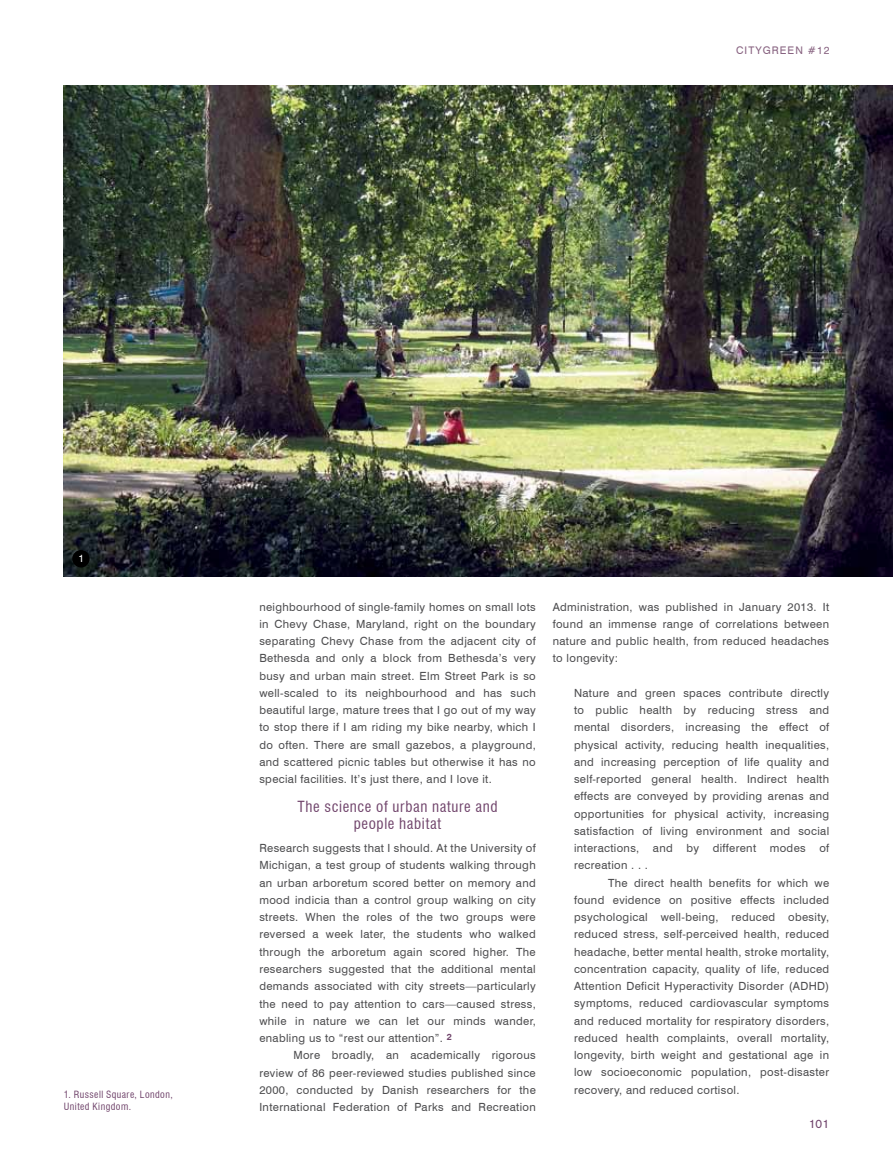
<style>
.page{position:relative;width:893px;height:1170px;background:#fff}
.page>*{position:absolute;margin:0;border:0;box-sizing:border-box;transform-origin:0 0}
.t1{font:condensed 15px/17.2px "Swiss 721 BT";letter-spacing:.04em;color:#71456c;text-align:center}
.t2{font:12px "Akzidenz Grotesk";color:#71456c}
.t3{font:11.25px/17.2px "Swiss 721 BT";letter-spacing:.03em;color:#4d4d4f;text-align:justify}
.t4{font:10.5px "Swiss 721 BT";letter-spacing:.1em;color:#876280}
.t5{font:10.5px "Swiss 721 BT";color:#fff}
.t6{font:condensed 9.75px/12.8px "Swiss 721 BT";letter-spacing:.045em;color:#71456c}
</style>
<div class="page">
<img style="left:64px;top:85px;width:829px;height:491px">
<div style="left:72px;top:550px;width:18px;height:17px;background:#000;border-radius:50%"></div>
<p class="t4" style="left:736px;top:44px;width:95px">CITYGREEN #12</p>
<p class="t5" style="left:78px;top:552px;width:7px">1</p>
<p class="t6" style="left:64px;top:1087px;width:111px">1. Russell Square, London,<br>United Kingdom.</p>
<p class="t3" style="left:259px;top:597px;width:278px">neighbourhood of single-family homes on small lots in Chevy Chase, Maryland, right on the boundary separating Chevy Chase from the adjacent city of Bethesda and only a block from Bethesda’s very busy and urban main street. Elm Street Park is so well-scaled to its neighbourhood and has such beautiful large, mature trees that I go out of my way to stop there if I am riding my bike nearby, which I do often. There are small gazebos, a playground, and scattered picnic tables but otherwise it has no special facilities. It’s just there, and I love it.</p>
<h1 class="t1" style="left:298px;top:797px;width:201px">The science of urban nature and people habitat</h1>
<p class="t3" style="left:259px;top:839px;width:278px">Research suggests that I should. At the University of Michigan, a test group of students walking through an urban arboretum scored better on memory and mood indicia than a control group walking on city streets. When the roles of the two groups were reversed a week later, the students who walked through the arboretum again scored higher. The researchers suggested that the additional mental demands associated with city streets—particularly the need to pay attention to cars—caused stress, while in nature we can let our minds wander, enabling us to “rest our attention”. <sup>2</sup></p>
<p class="t3" style="left:259px;top:1046px;width:278px;text-indent:34px">More broadly, an academically rigorous review of 86 peer-reviewed studies published since 2000, conducted by Danish researchers for the International Federation of Parks and Recreation</p>
<p class="t3" style="left:553px;top:597px;width:278px">Administration, was published in January 2013. It found an immense range of correlations between nature and public health, from reduced headaches to longevity:</p>
<p class="t3" style="left:574px;top:684px;width:257px">Nature and green spaces contribute directly to public health by reducing stress and mental disorders, increasing the effect of physical activity, reducing health inequalities, and increasing perception of life quality and self-reported general health. Indirect health effects are conveyed by providing arenas and opportunities for physical activity, increasing satisfaction of living environment and social interactions, and by different modes of recreation . . .</p>
<p class="t3" style="left:574px;top:873px;width:257px;text-indent:34px">The direct health benefits for which we found evidence on positive effects included psychological well-being, reduced obesity, reduced stress, self-perceived health, reduced headache, better mental health, stroke mortality, concentration capacity, quality of life, reduced Attention Deficit Hyperactivity Disorder (ADHD) symptoms, reduced cardiovascular symptoms and reduced mortality for respiratory disorders, reduced health complaints, overall mortality, longevity, birth weight and gestational age in low socioeconomic population, post-disaster recovery, and reduced cortisol.</p>
<p class="t2" style="left:809px;top:1116px;width:22px">101</p>
</div>
